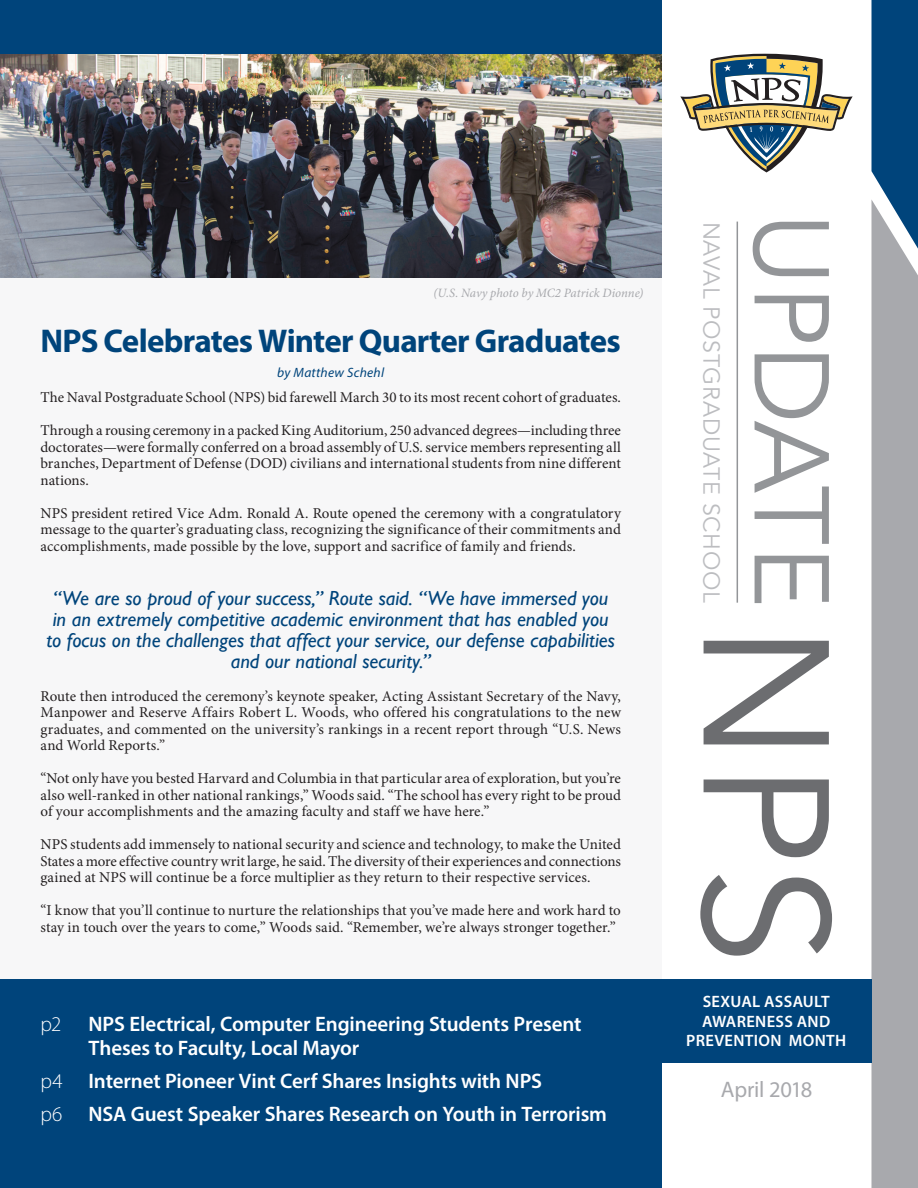
<style>
.page{position:relative;width:918px;height:1188px;background:#fff}
.page>*{position:absolute;margin:0;border:0;box-sizing:border-box;transform-origin:0 0}
.t1{font:105px "Avenir";letter-spacing:-.005em;color:#939598}
.t2{font:700 33px "Myriad Pro";letter-spacing:-.025em;color:#00447b}
.t3{font:23.25px "Avenir";letter-spacing:.03em;color:#bcbdc0}
.t4{font:22.5px "Myriad Pro";letter-spacing:-.015em;color:#a8a9ad}
.t5{font:600 21px/24px "Myriad Pro";letter-spacing:-.005em;color:#fff}
.t6{font:300 21px "Myriad Pro";color:#fff}
.t7{font:italic 20.4px/21px "Gill Sans";color:#00447b;text-align:center}
.t8{font:600 16.5px/19.8px "Myriad Pro";letter-spacing:.02em;color:#fff;text-align:center}
.t9{font:15px/16.5px "Minion Pro";color:#231f20;text-align:justify}
.t10{font:italic 13.5px "Myriad Pro";letter-spacing:.02em;color:#00447b}
.t11{font:italic 12.75px "Minion Pro";color:#a8a9ad}
.s1{font-weight:300}
.s2{font-size:177px;color:#6c6d70}
</style>
<div class="page">
<div style="left:872px;top:249px;width:46px;height:939px;background:#a8a9ad"></div>
<div style="left:0;top:0;width:662px;height:61px;background:#00447b"></div>
<svg style="left:872px;top:0;width:46px;height:249px;background:#225c8a"></svg>
<div style="left:0;top:277px;width:662px;height:722px;background:#f7f7f8"></div>
<div style="left:0;top:979px;width:662px;height:209px;background:#00447b"></div>
<div style="left:655px;top:979px;width:217px;height:84px;background:#00447b"></div>
<img style="left:0;top:54px;width:662px;height:223px">
<hr style="left:737px;top:222px;width:1px;height:381px;background:#939598">
<svg style="left:680px;top:54px;width:173px;height:118px"></svg>
<p class="t11" style="left:433px;top:285px;width:212px">(U.S. Navy photo by MC2 Patrick Dionne)</p>
<h2 class="t2" style="left:40px;top:319px;width:582px">NPS Celebrates Winter Quarter Graduates</h2>
<p class="t10" style="left:277px;top:364px;width:108px">by Matthew Schehl</p>
<p class="t9" style="left:40px;top:389px;width:582px">The Naval Postgraduate School (NPS) bid farewell March 30 to its most recent cohort of graduates.</p>
<p class="t9" style="left:40px;top:422px;width:582px">Through a rousing ceremony in a packed King Auditorium, 250 advanced degrees—including three doctorates—were formally conferred on a broad assembly of U.S. service members representing all branches, Department of Defense (DOD) civilians and international students from nine different nations.</p>
<p class="t9" style="left:40px;top:505px;width:582px">NPS president retired Vice Adm. Ronald A. Route opened the ceremony with a congratulatory message to the quarter’s graduating class, recognizing the significance of their commitments and accomplishments, made possible by the love, support and sacrifice of family and friends.</p>
<p class="t7" style="left:46px;top:587px;width:570px">“We are so proud of your success,” Route said. “We have immersed you in an extremely competitive academic environment that has enabled you to focus on the challenges that affect your service, our defense capabilities and our national security.”</p>
<p class="t9" style="left:40px;top:688px;width:582px">Route then introduced the ceremony’s keynote speaker, Acting Assistant Secretary of the Navy, Manpower and Reserve Affairs Robert L. Woods, who offered his congratulations to the new graduates, and commented on the university’s rankings in a recent report through “U.S. News and World Reports.”</p>
<p class="t9" style="left:40px;top:770px;width:582px">“Not only have you bested Harvard and Columbia in that particular area of exploration, but you’re also well-ranked in other national rankings,” Woods said. “The school has every right to be proud of your accomplishments and the amazing faculty and staff we have here.”</p>
<p class="t9" style="left:40px;top:836px;width:582px">NPS students add immensely to national security and science and technology, to make the United States a more effective country writ large, he said. The diversity of their experiences and connections gained at NPS will continue be a force multiplier as they return to their respective services.</p>
<p class="t9" style="left:40px;top:902px;width:582px">“I know that you’ll continue to nurture the relationships that you’ve made here and work hard to stay in touch over the years to come,” Woods said. “Remember, we’re always stronger together.”</p>
<h3 class="t6" style="left:40px;top:1012px;width:22px">p2</h3>
<h3 class="t5" style="left:89px;top:1011px;width:495px">NPS Electrical, Computer Engineering Students Present<br>Theses to Faculty, Local Mayor</h3>
<h3 class="t5" style="left:40px;top:1064px;width:568px;line-height:33px"><span class="s1">p4</span> Internet Pioneer Vint Cerf Shares Insights with NPS<br><span class="s1">p6</span> NSA Guest Speaker Shares Research on Youth in Terrorism</h3>
<h1 class="t1" style="left:853px;top:213px;width:753px;rotate:90deg">UPDATE<span class="s2">NPS</span></h1>
<h3 class="t3" style="left:725px;top:222px;width:383px;rotate:90deg">NAVAL POSTGRADUATE SCHOOL</h3>
<p class="t8" style="left:686px;top:991px;width:162px">SEXUAL ASSAULT<br>AWARENESS AND<br>PREVENTION MONTH</p>
<h3 class="t4" style="left:721px;top:1076px;width:93px">April 2018</h3>
</div>
